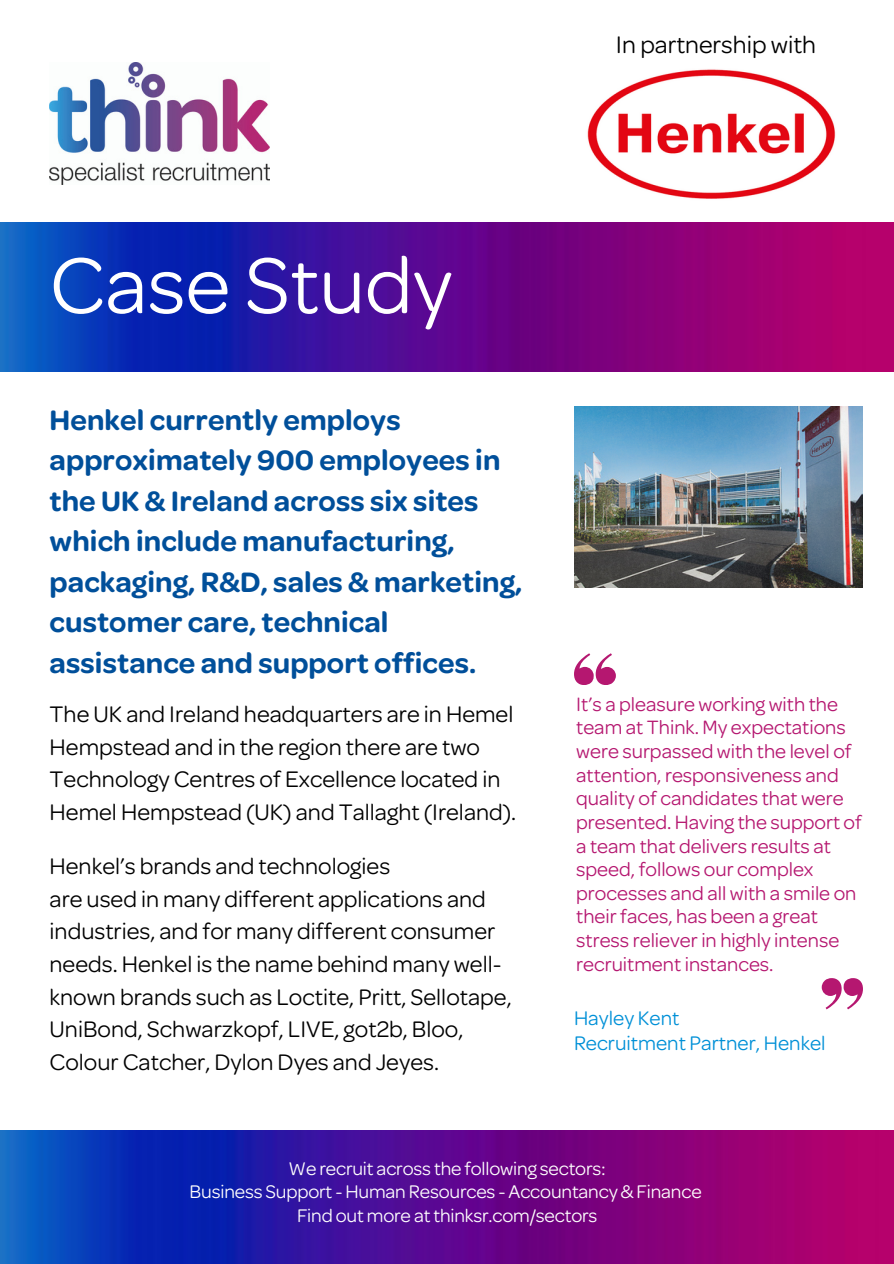
<style>
.page{position:relative;width:894px;height:1264px;background:#fff}
.page>*{position:absolute;margin:0;border:0;box-sizing:border-box;transform-origin:0 0}
.t1{font:84px "Omnes";color:#fff}
.t2{font:600 30px/40.5px "Omnes";letter-spacing:.005em;color:#004f9a}
.t3{font:25.5px "Omnes";color:#000}
.t4{font:24px/32.7px "Omnes";color:#000}
.t5{font:21px "Omnes";color:#0090d7}
.t6{font:20.55px/23.7px "Omnes";color:#b51770}
.t7{font:19.5px "Omnes";letter-spacing:-.01em;color:#fffffe}
</style>
<div class="page">
<img style="left:50px;top:63px;width:219px;height:121px">
<img style="left:0;top:222px;width:893px;height:149px">
<img style="left:0;top:1130px;width:893px;height:133px">
<svg style="left:821px;top:978px;width:41px;height:31px"></svg>
<svg style="left:574px;top:653px;width:41px;height:31px"></svg>
<img style="left:574px;top:406px;width:288px;height:181px">
<img style="left:587px;top:69px;width:249px;height:130px">
<p class="t3" style="left:615px;top:35px;width:202px">In partnership with</p>
<h3 class="t1" style="left:50px;top:254px;width:404px">Case Study</h3>
<h2 class="t2" style="left:50px;top:403px;width:474px">Henkel currently employs approximately 900 employees in the UK &amp; Ireland across six sites which include manufacturing, packaging, R&amp;D, sales &amp; marketing, customer care, technical assistance and support offices.</h2>
<p class="t4" style="left:50px;top:701px;width:468px">The UK and Ireland headquarters are in Hemel Hempstead and in the region there are two Technology Centres of Excellence located in Hemel Hempstead (UK) and Tallaght (Ireland).</p>
<p class="t4" style="left:50px;top:852px;width:463px">Henkel’s brands and technologies<br>are used in many different applications and industries, and for many different consumer needs. Henkel is the name behind many well&shy;known brands such as Loctite, Pritt, Sellotape, UniBond, Schwarzkopf, LIVE, got2b, Bloo, Colour Catcher, Dylon Dyes and Jeyes.</p>
<h3 class="t6" style="left:576px;top:694px;width:287px">It’s a pleasure working with the team at Think. My expectations were surpassed with the level of attention, responsiveness and quality of candidates that were presented. Having the support of a team that delivers results at speed, follows our complex processes and all with a smile on their faces, has been a great stress reliever in highly intense recruitment instances.</h3>
<p class="t5" style="left:574px;top:1010px;width:107px">Hayley Kent</p>
<p class="t5" style="left:574px;top:1035px;width:253px">Recruitment Partner, Henkel</p>
<p class="t7" style="left:288px;top:1160px;width:319px">We recruit across the following sectors:</p>
<p class="t7" style="left:189px;top:1184px;width:513px">Business Support - Human Resources - Accountancy &amp; Finance</p>
<p class="t7" style="left:297px;top:1208px;width:302px">Find out more at thinksr.com/sectors</p>
</div>
